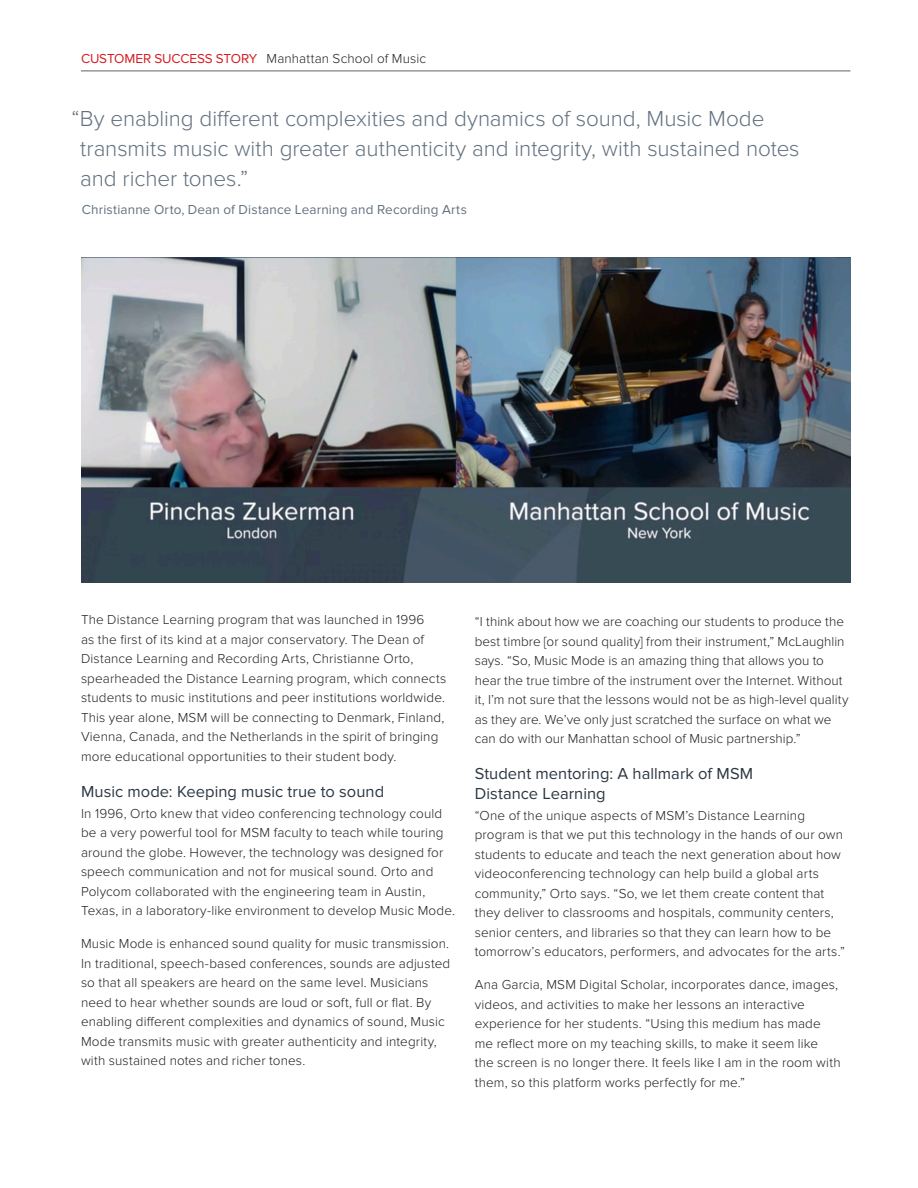
<style>
.page{position:relative;width:918px;height:1188px;background:#fff}
.page>*{position:absolute;margin:0;border:0;box-sizing:border-box;transform-origin:0 0}
.t1{font:300 22.5px/30px "Proxima Nova";letter-spacing:-.005em;color:#627180}
.CS_-_Subhead_Level_1{font:16.5px/19.5px "Proxima Nova";letter-spacing:.005em;color:#2c3742}
.Body_Copy_Text{font:300 13.5px/19.5px "Proxima Nova";letter-spacing:.01em;color:#231f20}
.Quote__Name_and_Titl{font:13.5px "Proxima Nova";letter-spacing:.01em;color:#627180}
.s1{font-weight:400;color:#d41b21}
</style>
<div class="page">
<hr style="left:81px;top:71px;width:769px;height:1px;background:#636366">
<img style="left:81px;top:257px;width:769px;height:325px">
<p class="Body_Copy_Text" style="left:81px;top:49px;width:347px"><span class="s1">CUSTOMER SUCCESS STORY</span> Manhattan School of Music</p>
<p class="t1" style="left:80px;top:104px;width:721px;text-indent:-9px">“By enabling different complexities and dynamics of sound, Music Mode transmits music with greater authenticity and integrity, with sustained notes and richer tones.”</p>
<p class="Quote__Name_and_Titl" style="left:82px;top:202px;width:387px">Christianne Orto, Dean of Distance Learning and Recording Arts</p>
<p class="Body_Copy_Text" style="left:81px;top:610px;width:367px">The Distance Learning program that was launched in 1996<br>as the first of its kind at a major conservatory. The Dean of Distance Learning and Recording Arts, Christianne Orto, spearheaded the Distance Learning program, which connects students to music institutions and peer institutions worldwide.<br>This year alone, MSM will be connecting to Denmark, Finland, Vienna, Canada, and the Netherlands in the spirit of bringing more educational opportunities to their student body.</p>
<p class="CS_-_Subhead_Level_1" style="left:81px;top:782px;width:305px">Music mode: Keeping music true to sound</p>
<p class="Body_Copy_Text" style="left:81px;top:804px;width:375px">In 1996, Orto knew that video conferencing technology could be a very powerful tool for MSM faculty to teach while touring around the globe. However, the technology was designed for speech communication and not for musical sound. Orto and Polycom collaborated with the engineering team in Austin, Texas, in a laboratory-like environment to develop Music Mode.</p>
<p class="Body_Copy_Text" style="left:81px;top:934px;width:371px">Music Mode is enhanced sound quality for music transmission.<br>In traditional, speech-based conferences, sounds are adjusted so that all speakers are heard on the same level. Musicians need to hear whether sounds are loud or soft, full or flat. By enabling different complexities and dynamics of sound, Music Mode transmits music with greater authenticity and integrity, with sustained notes and richer tones.</p>
<p class="Body_Copy_Text" style="left:475px;top:612px;width:375px">“I think about how we are coaching our students to produce the best timbre [or sound quality] from their instrument,” McLaughlin says. “So, Music Mode is an amazing thing that allows you to hear the true timbre of the instrument over the Internet. Without it, I’m not sure that the lessons would not be as high-level quality as they are. We’ve only just scratched the surface on what we can do with our Manhattan school of Music partnership.”</p>
<p class="CS_-_Subhead_Level_1" style="left:475px;top:764px;width:280px">Student mentoring: A hallmark of MSM<br>Distance Learning</p>
<p class="Body_Copy_Text" style="left:475px;top:806px;width:372px">“One of the unique aspects of MSM’s Distance Learning program is that we put this technology in the hands of our own students to educate and teach the next generation about how videoconferencing technology can help build a global arts community,” Orto says. “So, we let them create content that they deliver to classrooms and hospitals, community centers, senior centers, and libraries so that they can learn how to be tomorrow’s educators, performers, and advocates for the arts.”</p>
<p class="Body_Copy_Text" style="left:475px;top:975px;width:367px">Ana Garcia, MSM Digital Scholar, incorporates dance, images, videos, and activities to make her lessons an interactive experience for her students. “Using this medium has made me reflect more on my teaching skills, to make it seem like<br>the screen is no longer there. It feels like I am in the room with them, so this platform works perfectly for me.”</p>
</div>
